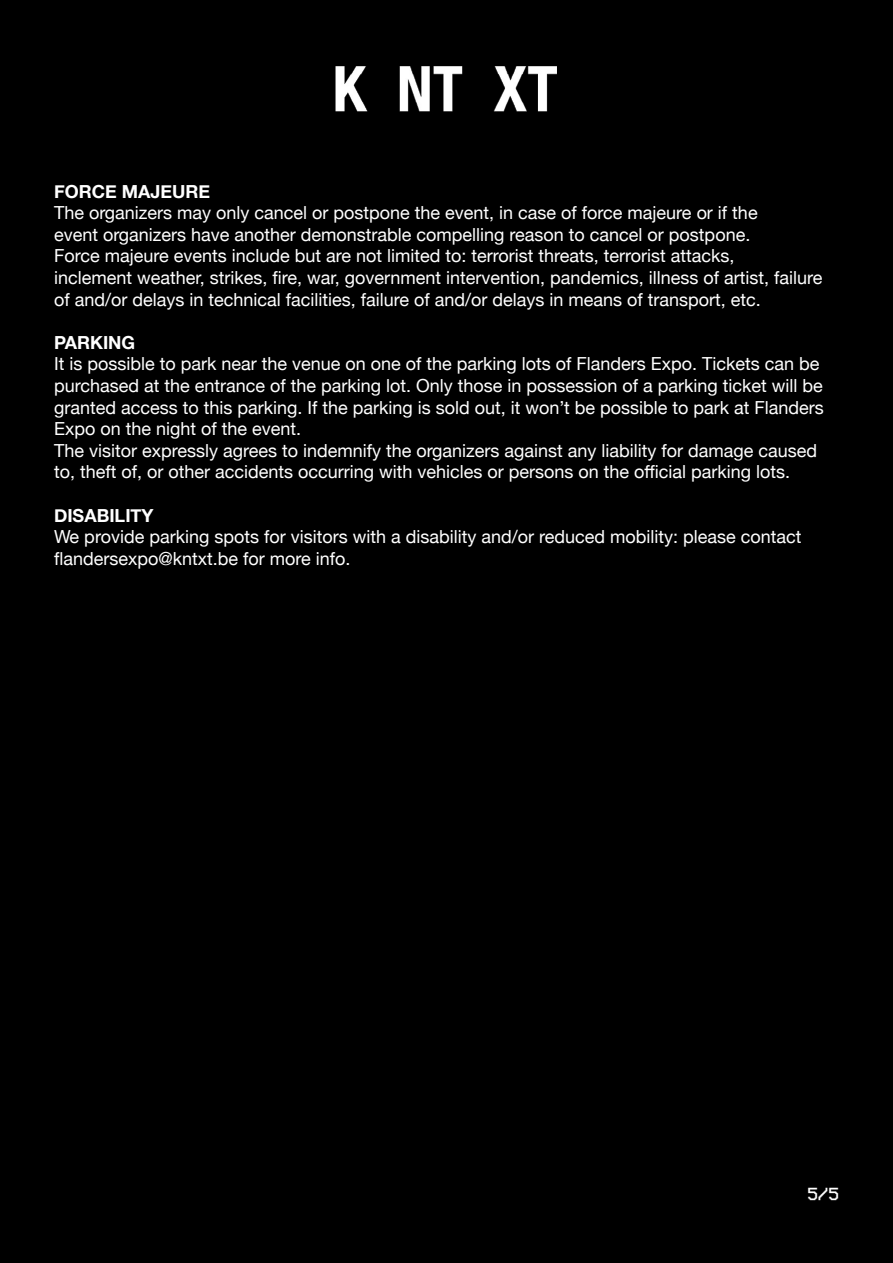
<style>
.page{position:relative;width:893px;height:1263px;background:#000}
.page>*{position:absolute;margin:0;border:0;box-sizing:border-box;transform-origin:0 0}
.t1{font:18px/21.6px "Helvetica Neue";color:#fff}
.t2{font:700 18px "Helvetica Neue";color:#fff}
.t3{font:18px "VCROSD Mono";color:#fff}
</style>
<div class="page">
<img style="left:335px;top:66px;width:222px;height:46px">
<p class="t2" style="left:54px;top:177px;width:158px">FORCE MAJEURE</p>
<p class="t1" style="left:54px;top:203px;width:770px">The organizers may only cancel or postpone the event, in case of force majeure or if the<br>event organizers have another demonstrable compelling reason to cancel or postpone.<br>Force majeure events include but are not limited to: terrorist threats, terrorist attacks,<br>inclement weather, strikes, fire, war, government intervention, pandemics, illness of artist, failure of and/or delays in technical facilities, failure of and/or delays in means of transport, etc.</p>
<p class="t2" style="left:54px;top:328px;width:83px">PARKING</p>
<p class="t1" style="left:54px;top:354px;width:771px">It is possible to park near the venue on one of the parking lots of Flanders Expo. Tickets can be purchased at the entrance of the parking lot. Only those in possession of a parking ticket will be granted access to this parking. If the parking is sold out, it won’t be possible to park at Flanders Expo on the night of the event.<br>The visitor expressly agrees to indemnify the organizers against any liability for damage caused to, theft of, or other accidents occurring with vehicles or persons on the official parking lots.</p>
<p class="t2" style="left:54px;top:501px;width:101px">DISABILITY</p>
<p class="t1" style="left:54px;top:527px;width:749px">We provide parking spots for visitors with a disability and/or reduced mobility: please contact flandersexpo@kntxt.be for more info.</p>
<p class="t3" style="left:807px;top:1185px;width:33px">5/5</p>
</div>
